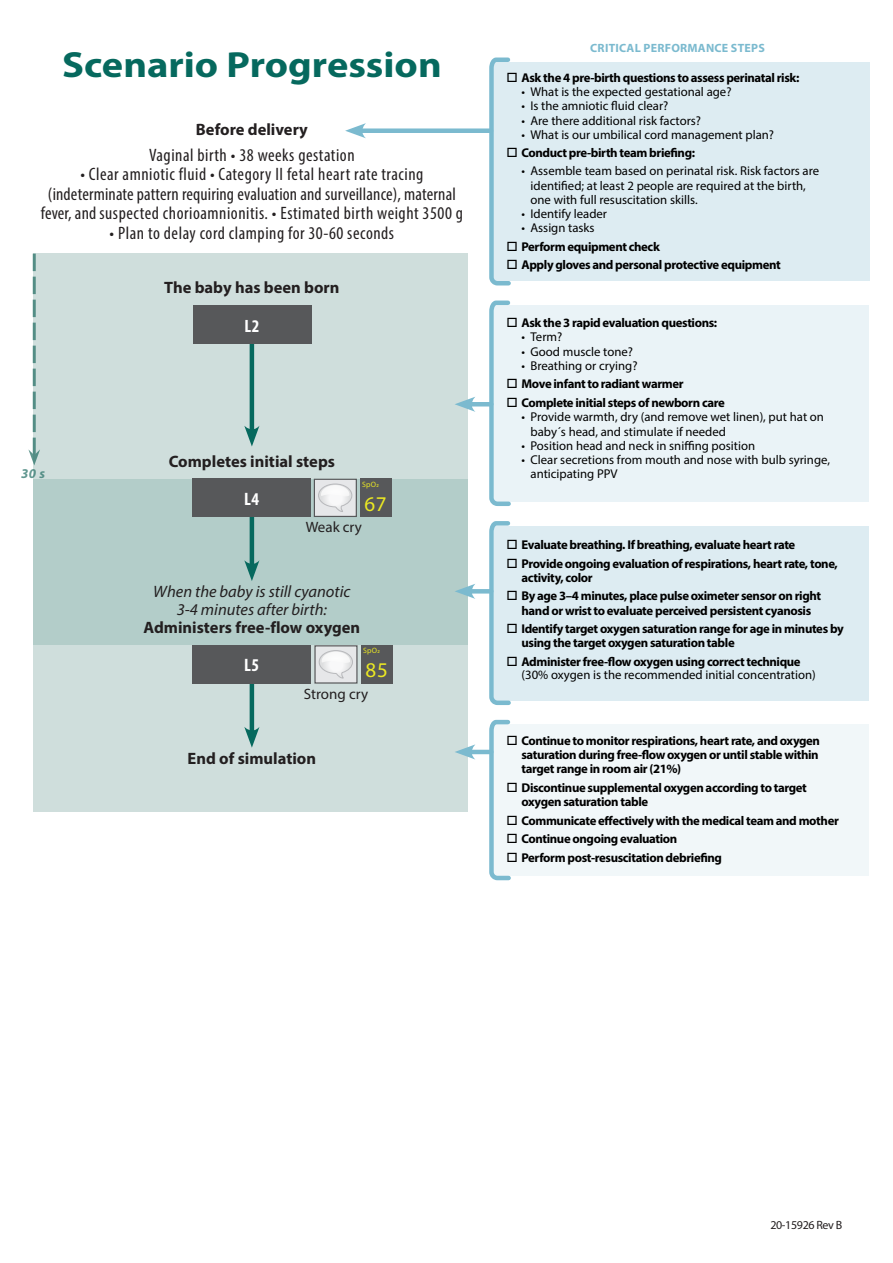
<style>
.page{position:relative;width:893px;height:1263px;background:#fff}
.page>*{position:absolute;margin:0;border:0;box-sizing:border-box;transform-origin:0 0}
.t1{font:700 36.45px "Myriad Pro";color:#06695e;scale:1.11 1}
.White_text_in_box{font:21px "Myriad Pro";color:#ebe823}
.Ingress_condensed{font:condensed 18px/19.5px "Myriad Pro";letter-spacing:.03em;color:#231f20;text-align:center}
.White_text_in_box-2{font:700 condensed 18px "Myriad Pro";color:#fff}
.White_text_in_box-3{font:700 condensed 17.85px "Myriad Pro";color:#fff}
.Sub_Header{font:700 16.5px "Myriad Pro";color:#231f20}
.Sub_Header-2{font:italic 16.5px "Myriad Pro";color:#231f20}
.Sub_Header-3{font:15px "Myriad Pro";color:#231f20}
.t2{font:italic 700 13.5px "Myriad Pro";color:#2a7369}
.t3{font:700 12.75px/14.2px "Myriad Pro";letter-spacing:-.03em;color:#000}
.t4{font:12.75px/14.2px "Myriad Pro";color:#000}
.Critical_performance{font:700 12px "Myriad Pro";letter-spacing:.02em;color:#7bbacf}
.Body_text{font:12px "Myriad Pro";letter-spacing:-.03em;color:#231f20}
.White_text_in_box-4{font:7.65px "Myriad Pro";letter-spacing:.03em;color:#ebe823}
.s1{font-weight:700}
</style>
<div class="page">
<div style="left:33px;top:645px;width:435px;height:167px;background:#cfdedc"></div>
<div style="left:33px;top:479px;width:435px;height:166px;background:#b3cdc9"></div>
<div style="left:33px;top:254px;width:435px;height:225px;background:#cfdedc"></div>
<div style="left:493px;top:62px;width:377px;height:219px;background:#ddecf2"></div>
<div style="left:494px;top:305px;width:374px;height:197px;background:#eaf3f7"></div>
<div style="left:494px;top:526px;width:374px;height:174px;background:#ddecf2"></div>
<div style="left:491px;top:724px;width:377px;height:152px;background:#f1f7f9"></div>
<div style="left:358px;top:128px;width:133px;height:5px;background:#7bbacf"></div>
<svg style="left:345px;top:123px;width:21px;height:15px"></svg>
<hr style="left:467px;top:402px;width:24px;height:4px;background:#7bbacf">
<svg style="left:455px;top:397px;width:20px;height:15px"></svg>
<hr style="left:467px;top:589px;width:24px;height:4px;background:#7bbacf">
<svg style="left:455px;top:584px;width:20px;height:15px"></svg>
<hr style="left:467px;top:750px;width:24px;height:4px;background:#7bbacf">
<svg style="left:455px;top:744px;width:20px;height:15px"></svg>
<svg style="left:28px;top:254px;width:12px;height:211px"></svg>
<hr style="left:250px;top:341px;width:4px;height:93px;background:#06695e">
<svg style="left:244px;top:426px;width:15px;height:20px"></svg>
<hr style="left:250px;top:513px;width:4px;height:55px;background:#06695e">
<svg style="left:244px;top:560px;width:15px;height:21px"></svg>
<hr style="left:250px;top:679px;width:4px;height:56px;background:#06695e">
<svg style="left:244px;top:727px;width:15px;height:21px"></svg>
<div style="left:192px;top:479px;width:119px;height:38px;background:#57585a"></div>
<div style="left:192px;top:645px;width:119px;height:39px;background:#57585a"></div>
<div style="left:193px;top:306px;width:119px;height:38px;background:#57585a"></div>
<div style="left:360px;top:479px;width:31px;height:38px;background:#57585a"></div>
<div style="left:361px;top:645px;width:31px;height:39px;background:#57585a"></div>
<div style="left:314px;top:479px;width:42px;height:37px;background:#e6e7e9"></div>
<svg style="left:318px;top:483px;width:34px;height:29px"></svg>
<div style="left:314px;top:479px;width:43px;height:38px;border:1px solid #57585a"></div>
<div style="left:315px;top:646px;width:42px;height:37px;background:#e6e7e9"></div>
<svg style="left:319px;top:650px;width:34px;height:29px"></svg>
<div style="left:314px;top:645px;width:44px;height:39px;border:1px solid #57585a"></div>
<svg style="left:487px;top:57px;width:24px;height:229px"></svg>
<svg style="left:487px;top:300px;width:24px;height:206px"></svg>
<svg style="left:487px;top:521px;width:30px;height:184px"></svg>
<svg style="left:487px;top:719px;width:24px;height:162px"></svg>
<p class="t1" style="left:62px;top:41px;width:344px">Scenario Progression</p>
<p class="Sub_Header" style="left:196px;top:119px;width:113px">Before delivery</p>
<p class="Ingress_condensed" style="left:149px;top:145px;width:207px">Vaginal birth • 38 weeks gestation</p>
<p class="Ingress_condensed" style="left:41px;top:164px;width:424px">• Clear amniotic fluid • Category II fetal heart rate tracing (indeterminate pattern requiring evaluation and surveillance), maternal fever, and suspected chorioamnionitis. • Estimated birth weight 3500 g</p>
<p class="Ingress_condensed" style="left:110px;top:223px;width:286px">• Plan to delay cord clamping for 30-60 seconds</p>
<p class="Sub_Header" style="left:164px;top:276px;width:177px">The baby has been born</p>
<p class="t2" style="left:21px;top:465px;width:25px">30 s</p>
<p class="White_text_in_box-3" style="left:244px;top:314px;width:16px">L2</p>
<p class="Sub_Header" style="left:169px;top:451px;width:168px">Completes initial steps</p>
<p class="White_text_in_box-2" style="left:244px;top:487px;width:17px">L4</p>
<p class="White_text_in_box-4" style="left:362px;top:480px;width:18px">SpO2</p>
<p class="White_text_in_box" style="left:365px;top:491px;width:24px">67</p>
<p class="Sub_Header-3" style="left:306px;top:518px;width:58px">Weak cry</p>
<p class="Sub_Header-2" style="left:153px;top:581px;width:199px">When the baby is still cyanotic</p>
<p class="Sub_Header-2" style="left:177px;top:599px;width:152px">3-4 minutes after birth:</p>
<p class="Sub_Header" style="left:143px;top:617px;width:218px">Administers free-flow oxygen</p>
<p class="White_text_in_box-2" style="left:244px;top:654px;width:17px">L5</p>
<p class="White_text_in_box-4" style="left:363px;top:646px;width:18px">SpO2</p>
<p class="White_text_in_box" style="left:366px;top:657px;width:24px">85</p>
<p class="Sub_Header-3" style="left:304px;top:685px;width:66px">Strong cry</p>
<p class="Sub_Header" style="left:188px;top:747px;width:130px">End of simulation</p>
<p class="Critical_performance" style="left:590px;top:40px;width:176px">CRITICAL PERFORMANCE STEPS</p>
<p class="t3" style="left:521px;top:70px;width:279px">Ask the 4 pre-birth questions to assess perinatal risk:</p>
<p class="t4" style="left:521px;top:84px;width:211px">• What is the expected gestational age?</p>
<p class="t4" style="left:521px;top:99px;width:148px">• Is the amniotic fluid clear?</p>
<p class="t4" style="left:521px;top:113px;width:181px">• Are there additional risk factors?</p>
<p class="t4" style="left:521px;top:127px;width:254px">• What is our umbilical cord management plan?</p>
<p class="t3" style="left:521px;top:145px;width:175px">Conduct pre-birth team briefing:</p>
<p class="t4" style="left:530px;top:164px;width:290px;text-indent:-9px">• Assemble team based on perinatal risk. Risk factors are identified; at least 2 people are required at the birth, one with full resuscitation skills.</p>
<p class="t4" style="left:521px;top:206px;width:87px">• Identify leader</p>
<p class="t4" style="left:521px;top:221px;width:75px">• Assign tasks</p>
<p class="t3" style="left:521px;top:239px;width:140px">Perform equipment check</p>
<p class="t3" style="left:521px;top:257px;width:261px">Apply gloves and personal protective equipment</p>
<p class="t3" style="left:521px;top:315px;width:197px">Ask the 3 rapid evaluation questions:</p>
<p class="t4" style="left:521px;top:330px;width:42px">• Term?</p>
<p class="t4" style="left:521px;top:344px;width:113px">• Good muscle tone?</p>
<p class="t4" style="left:521px;top:358px;width:118px">• Breathing or crying?</p>
<p class="t3" style="left:521px;top:377px;width:164px">Move infant to radiant warmer</p>
<p class="t3" style="left:521px;top:395px;width:205px">Complete initial steps of newborn care</p>
<p class="t4" style="left:530px;top:410px;width:295px;text-indent:-9px">• Provide warmth, dry (and remove wet linen), put hat on baby´s head, and stimulate if needed</p>
<p class="t4" style="left:521px;top:438px;width:235px">• Position head and neck in sniffing position</p>
<p class="t4" style="left:530px;top:452px;width:301px;text-indent:-9px">• Clear secretions from mouth and nose with bulb syringe, anticipating PPV</p>
<p class="t3" style="left:521px;top:537px;width:275px">Evaluate breathing. If breathing, evaluate heart rate</p>
<p class="t3" style="left:521px;top:556px;width:318px">Provide ongoing evaluation of respirations, heart rate, tone, activity, color</p>
<p class="t3" style="left:521px;top:588px;width:301px">By age 3–4 minutes, place pulse oximeter sensor on right hand or wrist to evaluate perceived persistent cyanosis</p>
<p class="t3" style="left:521px;top:621px;width:324px">Identify target oxygen saturation range for age in minutes by using the target oxygen saturation table</p>
<p class="t4" style="left:521px;top:655px;width:296px;line-height:13.5px"><span class="s1">Administer free-flow oxygen using correct technique </span>(30% oxygen is the recommended initial concentration)</p>
<p class="t3" style="left:521px;top:733px;width:300px;text-align:justify">Continue to monitor respirations, heart rate, and oxygen saturation during free-flow oxygen or until stable within target range in room air (21%)</p>
<p class="t3" style="left:521px;top:780px;width:287px">Discontinue supplemental oxygen according to target oxygen saturation table</p>
<p class="t3" style="left:521px;top:813px;width:319px">Communicate effectively with the medical team and mother</p>
<p class="t3" style="left:521px;top:831px;width:157px">Continue ongoing evaluation</p>
<p class="t3" style="left:521px;top:850px;width:202px">Perform post-resuscitation debriefing</p>
<p class="Body_text" style="left:770px;top:1218px;width:73px">20-15926 Rev B</p>
</div>
